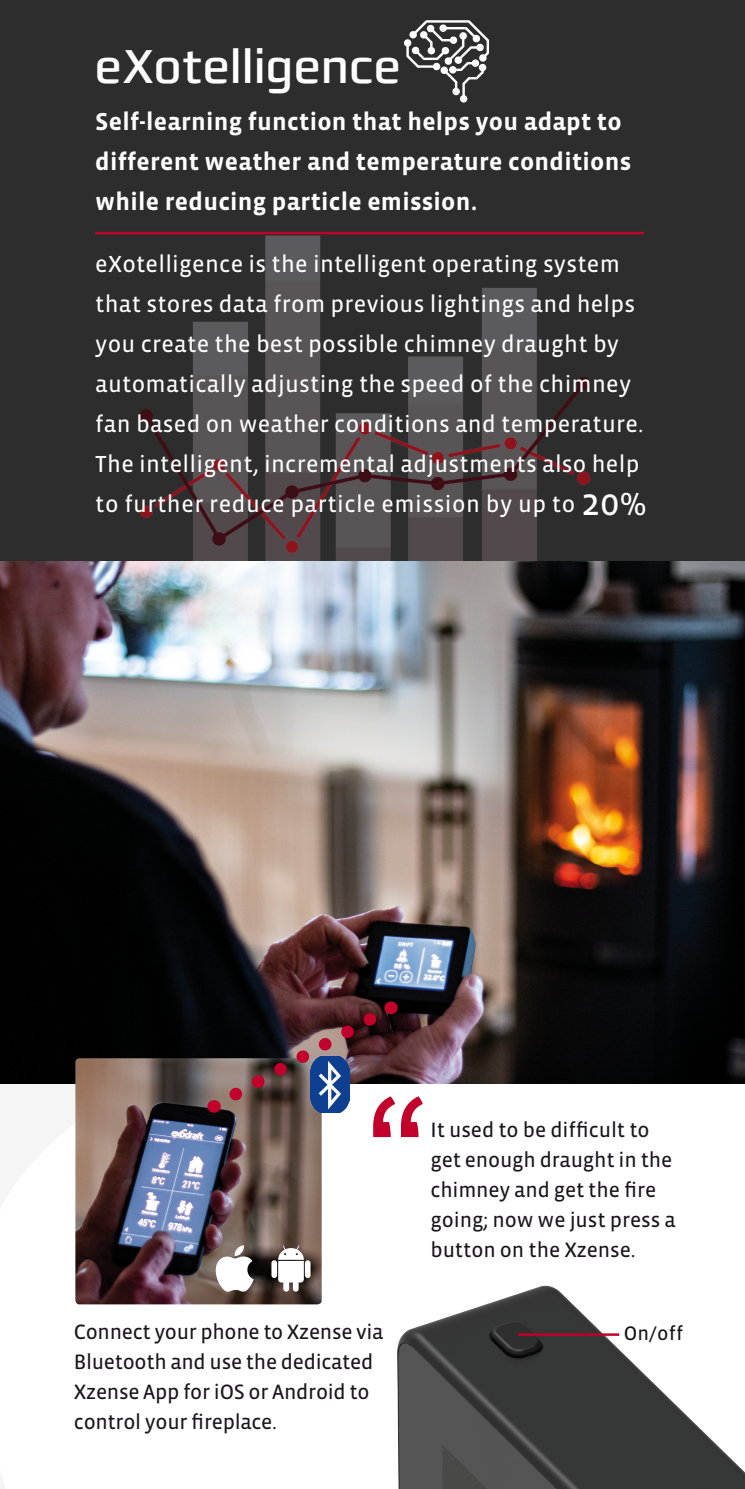
<style>
.page{position:relative;width:745px;height:1489px;background:#fff}
.page>*{position:absolute;margin:0;border:0;box-sizing:border-box;transform-origin:0 0}
.t1{font:147.5px "Vista Sans OT";color:#c1002b}
.Overskrift_rød_front{font:500 47.5px "Morgan Sans";letter-spacing:-.005em;color:#fff}
.t2{font:700 25px/40px "Vista Sans OT";letter-spacing:.01em;color:#fff}
.t3{font:23.75px/40px "Vista Sans OT";letter-spacing:.01em;color:#fff}
.Body{font:21.25px/30px "Vista Sans OT";letter-spacing:-.015em;color:#1a171c}
.Citat{font:21.25px/30px "Vista Sans OT";letter-spacing:-.005em;color:#1a171c}
.t4{font:20px "Vista Sans OT";color:#111211}
.s1{font-size:37.5px}
.s2{font-size:32.5px}
</style>
<div class="page">
<img style="left:0;top:560px;width:744px;height:522px">
<img style="left:75px;top:1058px;width:246px;height:246px">
<svg style="left:0;top:0;width:744px;height:560px;background:#343232"></svg>
<img style="left:397px;top:1285px;width:347px;height:203px">
<svg style="left:271px;top:1245px;width:39px;height:46px"></svg>
<svg style="left:215px;top:1244px;width:38px;height:47px"></svg>
<hr style="left:95px;top:232px;width:548px;height:2px;background:#c1002b">
<svg style="left:213px;top:996px;width:183px;height:116px;background:#57434b"></svg>
<svg style="left:403px;top:20px;width:85px;height:83px"></svg>
<hr style="left:517px;top:1333px;width:102px;height:2px;background:#c1002b">
<p class="Overskrift_rød_front" style="left:94px;top:38px;width:308px">eXotelligence</p>
<p class="t2" style="left:95px;top:102px;width:537px">Self-learning function that helps you adapt to different weather and temperature conditions</p>
<p class="t2" style="left:95px;top:182px;width:383px">while reducing particle emission.</p>
<p class="t3" style="left:95px;top:244px;width:549px">eXotelligence is the intelligent operating system that stores data from previous lightings and helps you create the best possible chimney draught by automatically adjusting the speed of the chimney fan based on weather conditions and temperature.</p>
<p class="t3" style="left:95px;top:444px;width:552px">The intelligent, incremental adjustments also help to further reduce particle emission by up to <span class="s1">20</span><span class="s2">%</span></p>
<p class="t1" style="left:367px;top:1077px;width:63px">“</p>
<p class="Citat" style="left:430px;top:1115px;width:246px">It used to be difficult to get enough draught in the chimney and get the fire going; now we just press a button on the Xzense.</p>
<p class="Body" style="left:74px;top:1316px;width:311px">Connect your phone to Xzense via<br>Bluetooth and use the dedicated<br>Xzense App for iOS or Android to control your fireplace.</p>
<p class="t4" style="left:623px;top:1322px;width:61px">On/off</p>
</div>
